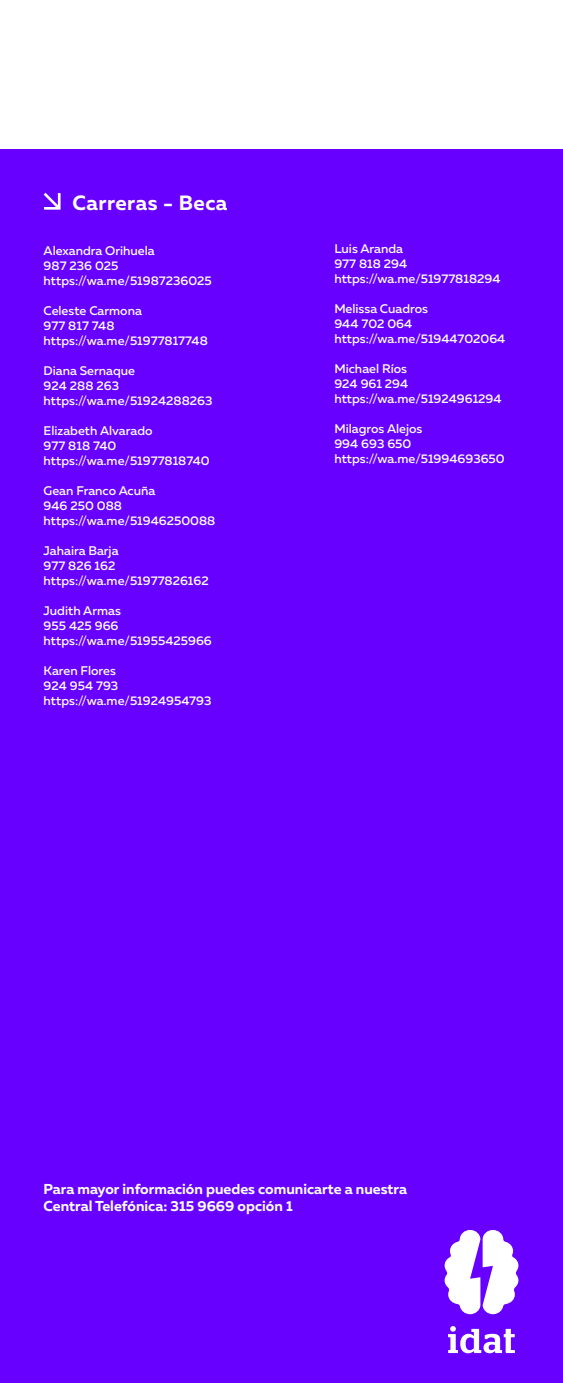
<style>
.page{position:relative;width:563px;height:1383px;background:#fff}
.page>*{position:absolute;margin:0;border:0;box-sizing:border-box;transform-origin:0 0}
.t1{font:700 20.69px "Muller";letter-spacing:.025em;color:#fff}
.t2{font:700 14.38px/17.2px "Muller";color:#fff}
.t3{font:500 12.5px/15px "Muller";color:#fff}
</style>
<div class="page">
<div style="left:0;top:149px;width:562px;height:1234px;background:#6800ff"></div>
<svg style="left:44px;top:193px;width:17px;height:17px"></svg>
<svg style="left:448px;top:1326px;width:66px;height:27px"></svg>
<svg style="left:444px;top:1230px;width:74px;height:84px"></svg>
<h1 class="t1" style="left:72px;top:190px;width:156px">Carreras - Beca</h1>
<p class="t3" style="left:44px;top:243px;width:170px">Alexandra Orihuela<br>987 236 025 https://wa.me/51987236025</p>
<p class="t3" style="left:44px;top:303px;width:166px">Celeste Carmona<br>977 817 748 https://wa.me/51977817748</p>
<p class="t3" style="left:44px;top:363px;width:170px">Diana Sernaque<br>924 288 263 https://wa.me/51924288263</p>
<p class="t3" style="left:44px;top:423px;width:168px">Elizabeth Alvarado<br>977 818 740 https://wa.me/51977818740</p>
<p class="t3" style="left:44px;top:483px;width:173px">Gean Franco Acuña<br>946 250 088 https://wa.me/51946250088</p>
<p class="t3" style="left:44px;top:543px;width:166px">Jahaira Barja<br>977 826 162 https://wa.me/51977826162</p>
<p class="t3" style="left:44px;top:603px;width:170px">Judith Armas<br>955 425 966 https://wa.me/51955425966</p>
<p class="t3" style="left:44px;top:663px;width:169px">Karen Flores<br>924 954 793 https://wa.me/51924954793</p>
<p class="t3" style="left:334px;top:241px;width:168px">Luis Aranda<br>977 818 294 https://wa.me/51977818294</p>
<p class="t3" style="left:334px;top:301px;width:172px">Melissa Cuadros<br>944 702 064 https://wa.me/51944702064</p>
<p class="t3" style="left:334px;top:361px;width:169px">Michael Ríos<br>924 961 294 https://wa.me/51924961294</p>
<p class="t3" style="left:334px;top:421px;width:172px">Milagros Alejos<br>994 693 650 https://wa.me/51994693650</p>
<p class="t2" style="left:44px;top:1180px;width:365px">Para mayor información puedes comunicarte a nuestra<br>Central Telefónica: 315 9669 opción 1</p>
</div>
